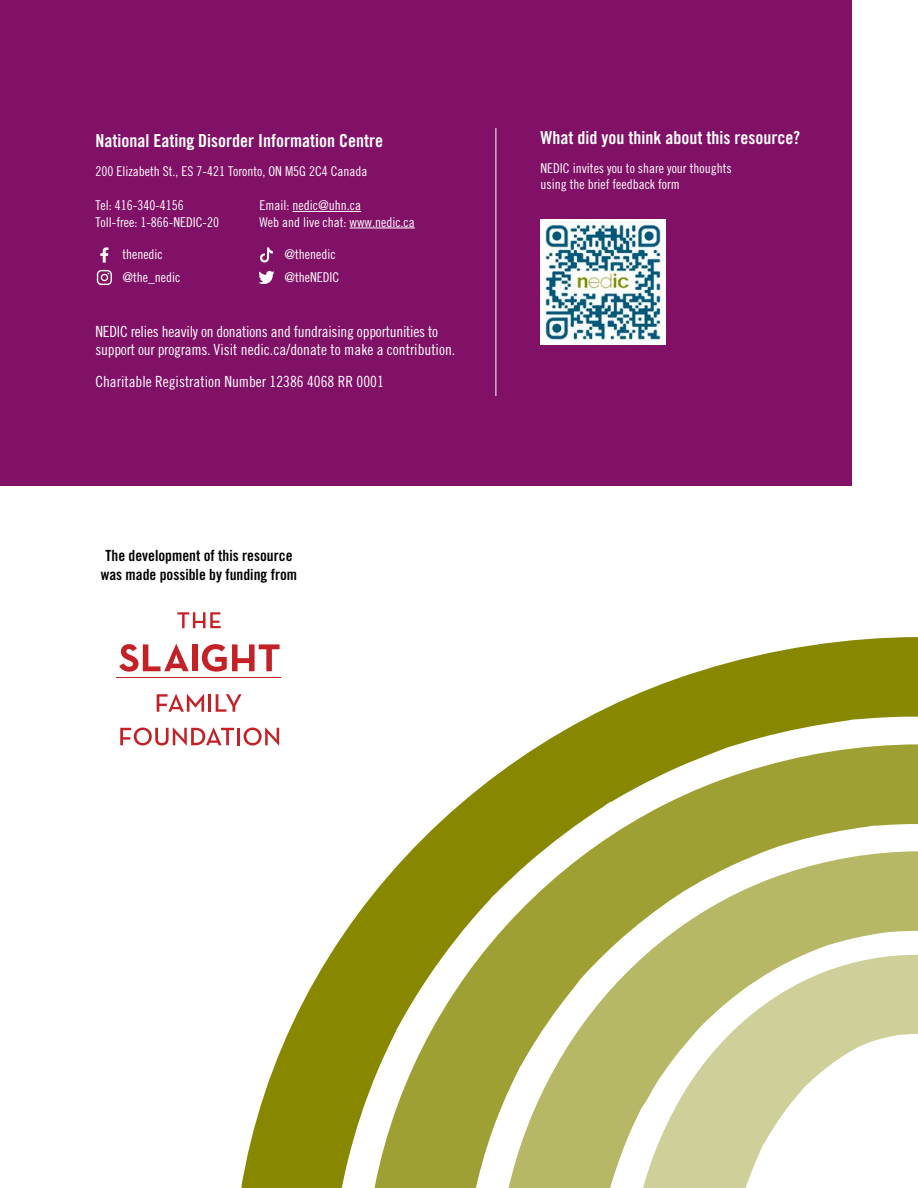
<style>
.page{position:relative;width:918px;height:1188px;background:#fff}
.page>*{position:absolute;margin:0;border:0;box-sizing:border-box;transform-origin:0 0}
.CTA_Header{font:18px "Trade Gothic Bold Cond Twenty";color:#fff}
.CTA_Body{font:15.3px/18.5px "Trade Gothic Cond Eighteen";color:#fff}
.CTA_Body-2{font:15.3px/18.5px "Trade Gothic Bold Cond Twenty";color:#000;text-align:center}
.CTA_Body-3{font:13.5px/16.5px "Trade Gothic Cond Eighteen";color:#fff}
</style>
<div class="page">
<svg style="left:232px;top:637px;width:686px;height:551px"></svg>
<svg style="left:496px;top:850px;width:422px;height:338px"></svg>
<svg style="left:629px;top:953px;width:289px;height:235px"></svg>
<div style="left:0;top:0;width:852px;height:485px;background:#811167"></div>
<hr style="left:293px;top:211px;width:68px;height:1px;background:#fff">
<hr style="left:350px;top:228px;width:65px;height:1px;background:#fff">
<img style="left:540px;top:220px;width:126px;height:125px">
<svg style="left:177px;top:612px;width:44px;height:16px"></svg>
<svg style="left:119px;top:644px;width:70px;height:28px"></svg>
<div style="left:192px;top:644px;width:5px;height:27px;background:#c42127"></div>
<svg style="left:202px;top:644px;width:78px;height:28px"></svg>
<svg style="left:157px;top:694px;width:85px;height:18px"></svg>
<svg style="left:120px;top:728px;width:114px;height:18px"></svg>
<hr style="left:237px;top:728px;width:3px;height:17px;background:#c42127">
<svg style="left:244px;top:728px;width:35px;height:18px"></svg>
<hr style="left:116px;top:677px;width:165px;height:1px;background:#c42127">
<hr style="left:496px;top:128px;width:1px;height:268px;background:#fff">
<svg style="left:100px;top:247px;width:8px;height:16px"></svg>
<svg style="left:97px;top:270px;width:15px;height:15px"></svg>
<svg style="left:260px;top:247px;width:13px;height:16px"></svg>
<svg style="left:258px;top:271px;width:16px;height:14px"></svg>
<h2 class="CTA_Header" style="left:95px;top:130px;width:289px">National Eating Disorder Information Centre</h2>
<p class="CTA_Body-3" style="left:95px;top:162px;width:274px">200 Elizabeth St., ES 7-421 Toronto, ON M5G 2C4 Canada</p>
<p class="CTA_Body-3" style="left:95px;top:197px;width:125px">Tel: 416-340-4156<br>Toll-free: 1-866-NEDIC-20</p>
<p class="CTA_Body-3" style="left:260px;top:197px;width:157px">Email: nedic@uhn.ca<br>Web and live chat: www.nedic.ca</p>
<p class="CTA_Body-3" style="left:122px;top:243px;width:60px;line-height:22.5px">thenedic @the_nedic</p>
<p class="CTA_Body-3" style="left:284px;top:243px;width:57px;line-height:22.5px">@thenedic @theNEDIC</p>
<p class="CTA_Body" style="left:95px;top:322px;width:361px">NEDIC relies heavily on donations and fundraising opportunities to support our programs. Visit nedic.ca/donate to make a contribution.</p>
<p class="CTA_Body" style="left:95px;top:372px;width:290px">Charitable Registration Number 12386 4068 RR 0001</p>
<p class="CTA_Body-2" style="left:101px;top:547px;width:198px">The development of this resource was made possible by funding from</p>
<h2 class="CTA_Header" style="left:540px;top:127px;width:261px">What did you think about this resource?</h2>
<p class="CTA_Body-3" style="left:540px;top:160px;width:193px">NEDIC invites you to share your thoughts using the brief feedback form</p>
</div>
